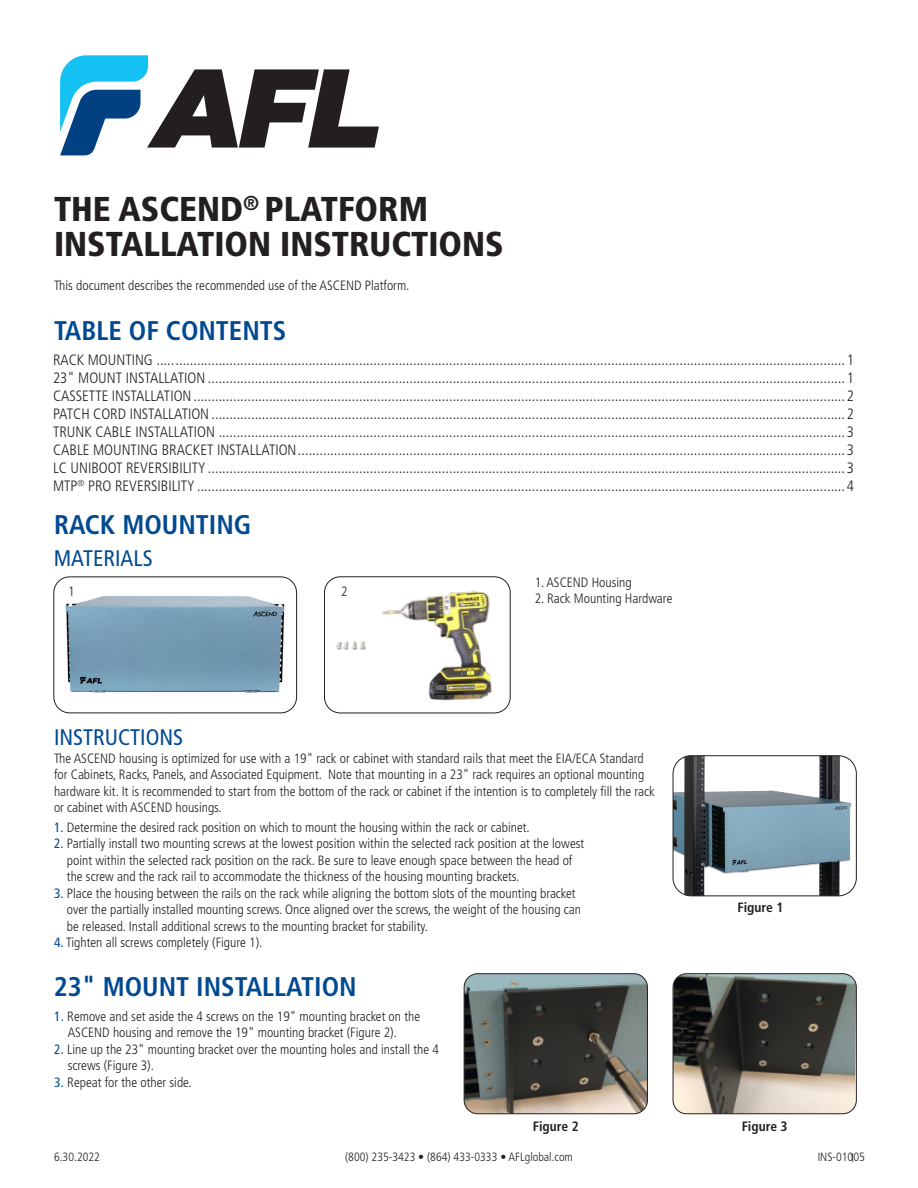
<style>
.page{position:relative;width:918px;height:1188px;background:#fff}
.page>*{position:absolute;margin:0;border:0;box-sizing:border-box;transform-origin:0 0}
.t1{font:900 condensed 34.5px "Frutiger LT Std";color:#231f20}
.t2{font:700 condensed 27px "Frutiger LT Std";color:#014a91}
.t3{font:condensed 22.5px "Frutiger LT Std";color:#014a91}
.Table_of_Contents{font:300 condensed 15px "Frutiger LT Std";color:#231f20}
.t4{font:300 condensed 13.5px/16.5px "Frutiger LT Std";color:#231f20}
.t5{font:700 condensed 13.5px "Frutiger LT Std";color:#231f20}
.t6{font:300 condensed 12px "Frutiger LT Std";color:#231f20}
.s1{font-weight:400;color:#014a91}
</style>
<div class="page">
<img style="left:326px;top:577px;width:179px;height:136px">
<div style="left:324px;top:577px;width:186px;height:136px;border:1px solid #231f20;border-radius:16px"></div>
<svg style="left:60px;top:55px;width:319px;height:100px"></svg>
<img style="left:54px;top:586px;width:243px;height:116px">
<div style="left:54px;top:577px;width:243px;height:136px;border:1px solid #231f20;border-radius:16px"></div>
<img style="left:673px;top:756px;width:183px;height:140px">
<div style="left:673px;top:756px;width:184px;height:140px;border:1px solid #231f20;border-radius:18px"></div>
<img style="left:464px;top:974px;width:183px;height:140px">
<div style="left:464px;top:974px;width:184px;height:140px;border:1px solid #231f20;border-radius:14px"></div>
<img style="left:673px;top:974px;width:183px;height:140px">
<div style="left:673px;top:974px;width:184px;height:140px;border:1px solid #231f20;border-radius:14px"></div>
<p class="t1" style="left:54px;top:188px;width:376px">THE ASCEND<sup>®</sup> PLATFORM</p>
<p class="t1" style="left:54px;top:224px;width:451px">INSTALLATION INSTRUCTIONS</p>
<p class="t4" style="left:54px;top:277px;width:357px">This document describes the recommended use of the ASCEND Platform.</p>
<p class="t2" style="left:54px;top:314px;width:234px">TABLE OF CONTENTS</p>
<p class="Table_of_Contents" style="left:53px;top:351px;width:803px">RACK MOUNTING ............................................................................................................................................................................................... 1</p>
<p class="Table_of_Contents" style="left:53px;top:369px;width:803px">23" MOUNT INSTALLATION ................................................................................................................................................................................. 1</p>
<p class="Table_of_Contents" style="left:53px;top:387px;width:803px">CASSETTE INSTALLATION..................................................................................................................................................................................... 2</p>
<p class="Table_of_Contents" style="left:53px;top:405px;width:803px">PATCH CORD INSTALLATION ................................................................................................................................................................................ 2</p>
<p class="Table_of_Contents" style="left:53px;top:423px;width:803px">TRUNK CABLE INSTALLATION .............................................................................................................................................................................. 3</p>
<p class="Table_of_Contents" style="left:53px;top:441px;width:803px">CABLE MOUNTING BRACKET INSTALLATION........................................................................................................................................................ 3</p>
<p class="Table_of_Contents" style="left:53px;top:459px;width:803px">LC UNIBOOT REVERSIBILITY ................................................................................................................................................................................. 3</p>
<p class="Table_of_Contents" style="left:53px;top:477px;width:803px">MTP<sup>®</sup> PRO REVERSIBILITY .................................................................................................................................................................................... 4</p>
<p class="t2" style="left:54px;top:508px;width:199px">RACK MOUNTING</p>
<p class="t3" style="left:54px;top:545px;width:101px">MATERIALS</p>
<p class="t4" style="left:68px;top:583px;width:8px">1</p>
<p class="t4" style="left:341px;top:583px;width:8px">2</p>
<p class="t4" style="left:535px;top:574px;width:98px">1. ASCEND Housing</p>
<p class="t4" style="left:535px;top:590px;width:139px">2. Rack Mounting Hardware</p>
<p class="t3" style="left:54px;top:724px;width:131px">INSTRUCTIONS</p>
<p class="t4" style="left:54px;top:750px;width:602px">The ASCEND housing is optimized for use with a 19" rack or cabinet with standard rails that meet the EIA/ECA Standard for Cabinets, Racks, Panels, and Associated Equipment. Note that mounting in a 23" rack requires an optional mounting hardware kit. It is recommended to start from the bottom of the rack or cabinet if the intention is to completely fill the rack or cabinet with ASCEND housings.</p>
<p class="t4" style="left:54px;top:819px;width:477px"><span class="s1">1.</span> Determine the desired rack position on which to mount the housing within the rack or cabinet.</p>
<p class="t4" style="left:67px;top:835px;width:519px;text-indent:-13px"><span class="s1">2.</span> Partially install two mounting screws at the lowest position within the selected rack position at the lowest point within the selected rack position on the rack. Be sure to leave enough space between the head of the screw and the rack rail to accommodate the thickness of the housing mounting brackets.</p>
<p class="t4" style="left:54px;top:885px;width:523px"><span class="s1">3.</span> Place the housing between the rails on the rack while aligning the bottom slots of the mounting bracket</p>
<p class="t4" style="left:67px;top:901px;width:516px">over the partially installed mounting screws. Once aligned over the screws, the weight of the housing can</p>
<p class="t4" style="left:67px;top:918px;width:363px">be released. Install additional screws to the mounting bracket for stability.</p>
<p class="t4" style="left:54px;top:934px;width:210px"><span class="s1">4.</span> Tighten all screws completely (Figure 1).</p>
<p class="t2" style="left:54px;top:970px;width:305px">23" MOUNT INSTALLATION</p>
<p class="t4" style="left:68px;top:1008px;width:354px;text-indent:-14px"><span class="s1">1.</span> Remove and set aside the 4 screws on the 19" mounting bracket on the<br>ASCEND housing and remove the 19" mounting bracket (Figure 2).</p>
<p class="t4" style="left:68px;top:1041px;width:373px;text-indent:-14px"><span class="s1">2.</span> Line up the 23" mounting bracket over the mounting holes and install the 4 screws (Figure 3).</p>
<p class="t4" style="left:54px;top:1074px;width:139px"><span class="s1">3.</span> Repeat for the other side.</p>
<p class="t5" style="left:738px;top:900px;width:47px">Figure 1</p>
<p class="t5" style="left:533px;top:1119px;width:47px">Figure 2</p>
<p class="t5" style="left:742px;top:1119px;width:47px">Figure 3</p>
<p class="t6" style="left:54px;top:1150px;width:48px">6.30.2022</p>
<p class="t6" style="left:345px;top:1150px;width:229px">(800) 235-3423 • (864) 433-0333 • AFLglobal.com</p>
<p class="t6" style="left:818px;top:1150px;width:49px">INS-01005</p>
<p class="t6" style="left:850px;top:1151px;width:7px">1</p>
</div>
